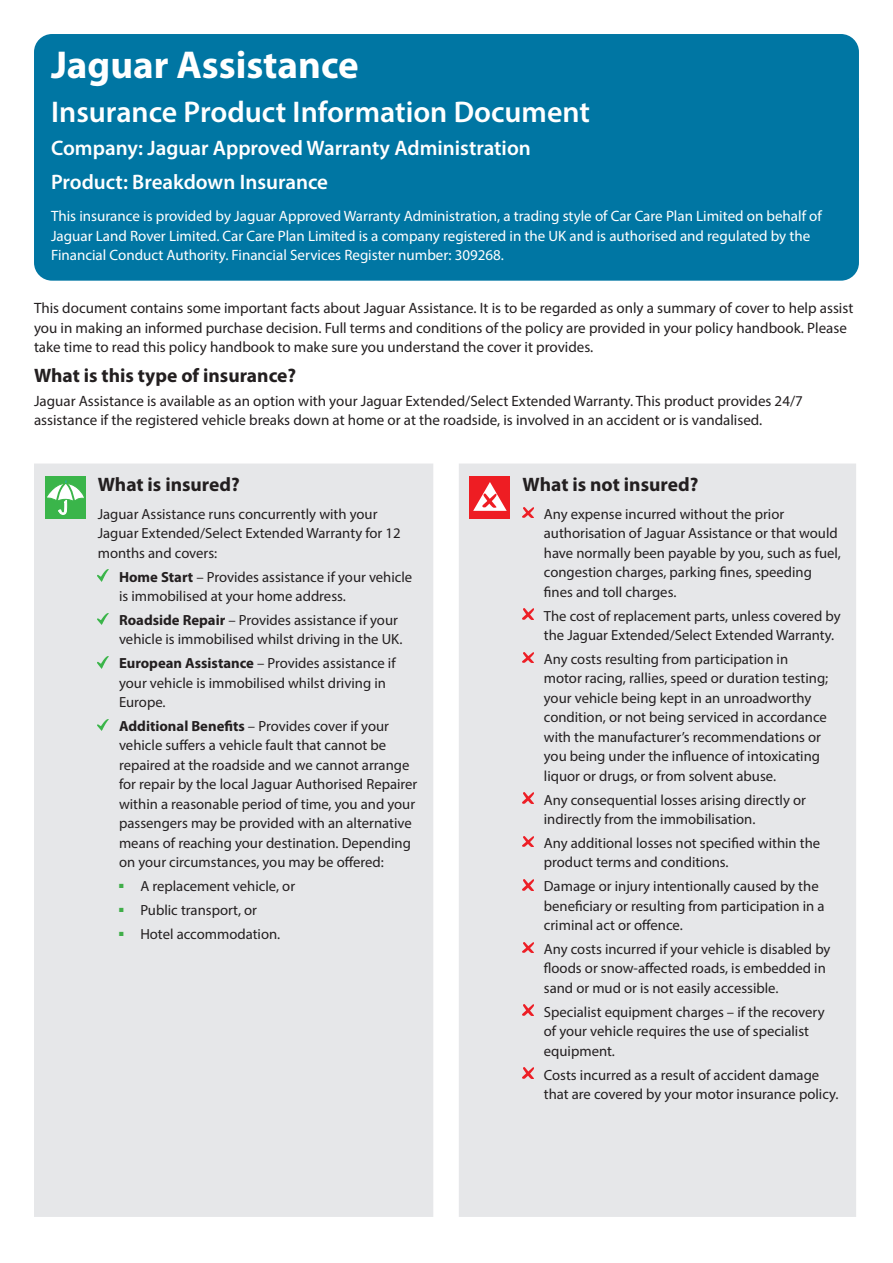
<style>
.page{position:relative;width:893px;height:1263px;background:#fff}
.page>*{position:absolute;margin:0;border:0;box-sizing:border-box;transform-origin:0 0}
.Form_title{font:700 39px "Myriad Pro";color:#fff}
.Company_Product_head{font:600 30px "Myriad Pro";color:#fff}
.Company_Product_head-2{font:600 21px "Myriad Pro";color:#fff}
.Cover_subhead{font:700 19.5px "Myriad Pro";color:#231f20}
.Form_intro{font:15px/19.5px "Myriad Pro";color:#231f20}
.Form_intro-2{font:15px/19.5px "Myriad Pro";color:#fff}
.Covered_bullets{font:14.7px/19.5px "Myriad Pro";color:#231f20}
.Main_obligations_bul{font:14.7px "Myriad Pro";color:#231f20}
.s1{font-weight:700}
</style>
<div class="page">
<div style="left:34px;top:34px;width:825px;height:247px;background:#0076a3;border-radius:18px"></div>
<div style="left:34px;top:463px;width:822px;height:754px;background:#e6e7e9"></div>
<div style="left:45px;top:476px;width:41px;height:43px;background:#3ab54a"></div>
<svg style="left:47px;top:480px;width:37px;height:35px"></svg>
<svg style="left:98px;top:570px;width:11px;height:12px"></svg>
<svg style="left:98px;top:613px;width:11px;height:12px"></svg>
<svg style="left:98px;top:656px;width:11px;height:12px"></svg>
<svg style="left:98px;top:719px;width:11px;height:12px"></svg>
<div style="left:469px;top:476px;width:41px;height:43px;background:#ee1d23"></div>
<svg style="left:473px;top:482px;width:34px;height:29px"></svg>
<svg style="left:523px;top:507px;width:10px;height:11px"></svg>
<svg style="left:523px;top:609px;width:10px;height:11px"></svg>
<svg style="left:523px;top:652px;width:10px;height:11px"></svg>
<svg style="left:523px;top:793px;width:10px;height:11px"></svg>
<svg style="left:523px;top:836px;width:10px;height:11px"></svg>
<svg style="left:523px;top:879px;width:10px;height:11px"></svg>
<svg style="left:523px;top:942px;width:10px;height:11px"></svg>
<svg style="left:523px;top:1005px;width:10px;height:11px"></svg>
<svg style="left:523px;top:1067px;width:10px;height:11px"></svg>
<p class="Form_title" style="left:51px;top:40px;width:309px">Jaguar Assistance</p>
<p class="Company_Product_head" style="left:51px;top:92px;width:540px">Insurance Product Information Document</p>
<p class="Company_Product_head-2" style="left:51px;top:135px;width:481px">Company: Jaguar Approved Warranty Administration</p>
<p class="Company_Product_head-2" style="left:51px;top:169px;width:279px">Product: Breakdown Insurance</p>
<p class="Form_intro-2" style="left:51px;top:206px;width:772px">This insurance is provided by Jaguar Approved Warranty Administration, a trading style of Car Care Plan Limited on behalf of<br>Jaguar Land Rover Limited. Car Care Plan Limited is a company registered in the UK and is authorised and regulated by the<br>Financial Conduct Authority. Financial Services Register number: 309268.</p>
<p class="Form_intro" style="left:34px;top:298px;width:821px">This document contains some important facts about Jaguar Assistance. It is to be regarded as only a summary of cover to help assist you in making an informed purchase decision. Full terms and conditions of the policy are provided in your policy handbook. Please take time to read this policy handbook to make sure you understand the cover it provides.</p>
<p class="Cover_subhead" style="left:34px;top:363px;width:264px">What is this type of insurance?</p>
<p class="Form_intro" style="left:34px;top:391px;width:770px">Jaguar Assistance is available as an option with your Jaguar Extended/Select Extended Warranty. This product provides 24/7 assistance if the registered vehicle breaks down at home or at the roadside, is involved in an accident or is vandalised.</p>
<p class="Cover_subhead" style="left:98px;top:472px;width:144px">What is insured?</p>
<p class="Covered_bullets" style="left:98px;top:504px;width:304px">Jaguar Assistance runs concurrently with your<br>Jaguar Extended/Select Extended Warranty for 12 months and covers:</p>
<p class="Covered_bullets" style="left:119px;top:567px;width:295px"><span class="s1">Home Start</span> – Provides assistance if your vehicle is immobilised at your home address.</p>
<p class="Covered_bullets" style="left:119px;top:610px;width:285px"><span class="s1">Roadside Repair</span> – Provides assistance if your vehicle is immobilised whilst driving in the UK.</p>
<p class="Covered_bullets" style="left:119px;top:653px;width:278px"><span class="s1">European Assistance</span> – Provides assistance if your vehicle is immobilised whilst driving in<br>Europe.</p>
<p class="Covered_bullets" style="left:119px;top:716px;width:300px"><span class="s1">Additional Benefits</span> – Provides cover if your vehicle suffers a vehicle fault that cannot be repaired at the roadside and we cannot arrange for repair by the local Jaguar Authorised Repairer within a reasonable period of time, you and your passengers may be provided with an alternative means of reaching your destination. Depending on your circumstances, you may be offered:</p>
<p class="Main_obligations_bul" style="left:119px;top:877px;width:178px"><sup>■</sup> A replacement vehicle, or</p>
<p class="Main_obligations_bul" style="left:119px;top:901px;width:140px"><sup>■</sup> Public transport, or</p>
<p class="Main_obligations_bul" style="left:119px;top:925px;width:163px"><sup>■</sup> Hotel accommodation.</p>
<p class="Cover_subhead" style="left:523px;top:472px;width:177px">What is not insured?</p>
<p class="Covered_bullets" style="left:544px;top:504px;width:299px">Any expense incurred without the prior authorisation of Jaguar Assistance or that would have normally been payable by you, such as fuel, congestion charges, parking fines, speeding fines and toll charges.</p>
<p class="Covered_bullets" style="left:544px;top:606px;width:298px">The cost of replacement parts, unless covered by the Jaguar Extended/Select Extended Warranty.</p>
<p class="Covered_bullets" style="left:544px;top:649px;width:286px">Any costs resulting from participation in motor racing, rallies, speed or duration testing; your vehicle being kept in an unroadworthy condition, or not being serviced in accordance with the manufacturer’s recommendations or you being under the influence of intoxicating liquor or drugs, or from solvent abuse.</p>
<p class="Covered_bullets" style="left:544px;top:790px;width:264px">Any consequential losses arising directly or indirectly from the immobilisation.</p>
<p class="Covered_bullets" style="left:544px;top:833px;width:278px">Any additional losses not specified within the product terms and conditions.</p>
<p class="Covered_bullets" style="left:544px;top:876px;width:282px">Damage or injury intentionally caused by the beneficiary or resulting from participation in a criminal act or offence.</p>
<p class="Covered_bullets" style="left:544px;top:939px;width:288px">Any costs incurred if your vehicle is disabled by floods or snow-affected roads, is embedded in sand or mud or is not easily accessible.</p>
<p class="Covered_bullets" style="left:544px;top:1002px;width:282px">Specialist equipment charges – if the recovery of your vehicle requires the use of specialist equipment.</p>
<p class="Covered_bullets" style="left:544px;top:1064px;width:296px">Costs incurred as a result of accident damage that are covered by your motor insurance policy.</p>
</div>
